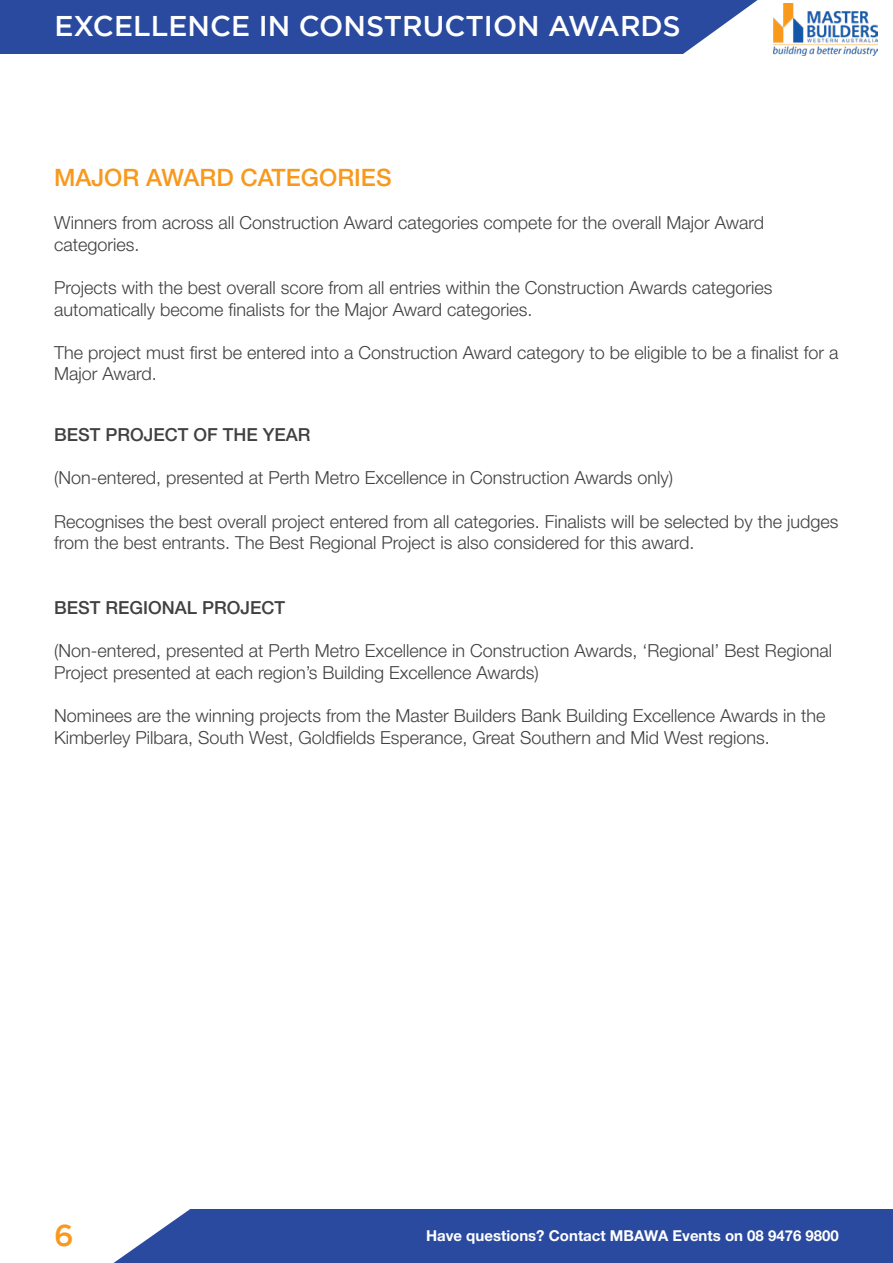
<style>
.page{position:relative;width:893px;height:1263px;background:#fff}
.page>*{position:absolute;margin:0;border:0;box-sizing:border-box;transform-origin:0 0}
.t1{font:500 30px "Gotham";color:#f8991d}
.t2{font:500 28.5px "Gotham";color:#fff}
.t3{font:500 24px "Helvetica Neue LT Std";color:#f8991d}
.t4{font:300 18px/21.6px "Helvetica Neue LT Std";color:#414042}
.t5{font:500 18px "Helvetica Neue LT Std";color:#414042}
.t6{font:700 15px "Helvetica Neue LT Std";color:#fff}
</style>
<div class="page">
<div style="left:0;top:0;width:758px;height:54px;background:#294a9f"></div>
<img style="left:773px;top:3px;width:105px;height:53px">
<div style="left:114px;top:1209px;width:779px;height:54px;background:#294a9f"></div>
<h2 class="t2" style="left:55px;top:10px;width:628px">EXCELLENCE IN CONSTRUCTION AWARDS</h2>
<h3 class="t3" style="left:54px;top:163px;width:339px">MAJOR AWARD CATEGORIES</h3>
<p class="t4" style="left:54px;top:212px;width:712px">Winners from across all Construction Award categories compete for the overall Major Award categories.</p>
<p class="t4" style="left:54px;top:276px;width:720px">Projects with the best overall score from all entries within the Construction Awards categories automatically become finalists for the Major Award categories.</p>
<p class="t4" style="left:54px;top:341px;width:786px">The project must first be entered into a Construction Award category to be eligible to be a finalist for a<br>Major Award.</p>
<p class="t5" style="left:54px;top:424px;width:258px">BEST PROJECT OF THE YEAR</p>
<p class="t4" style="left:54px;top:467px;width:621px">(Non-entered, presented at Perth Metro Excellence in Construction Awards only)</p>
<p class="t4" style="left:54px;top:510px;width:786px">Recognises the best overall project entered from all categories. Finalists will be selected by the judges from the best entrants. The Best Regional Project is also considered for this award.</p>
<p class="t5" style="left:54px;top:597px;width:233px">BEST REGIONAL PROJECT</p>
<p class="t4" style="left:54px;top:640px;width:779px">(Non-entered, presented at Perth Metro Excellence in Construction Awards, ‘Regional’ Best Regional<br>Project presented at each region’s Building Excellence Awards)</p>
<p class="t4" style="left:54px;top:704px;width:773px">Nominees are the winning projects from the Master Builders Bank Building Excellence Awards in the<br>Kimberley Pilbara, South West, Goldfields Esperance, Great Southern and Mid West regions.</p>
<h1 class="t1" style="left:54px;top:1218px;width:21px">6</h1>
<p class="t6" style="left:426px;top:1226px;width:414px">Have questions? Contact MBAWA Events on 08 9476 9800</p>
</div>
